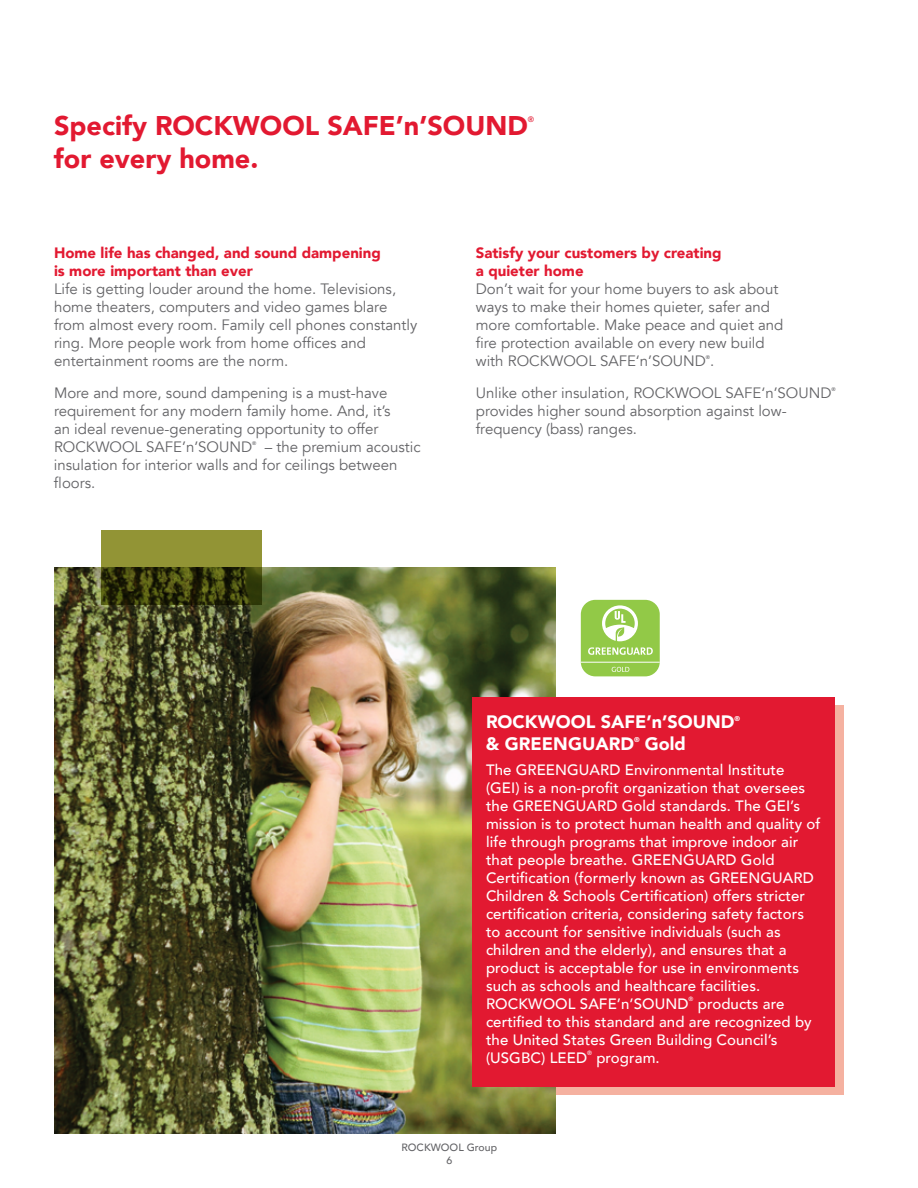
<style>
.page{position:relative;width:918px;height:1188px;background:#fff}
.page>*{position:absolute;margin:0;border:0;box-sizing:border-box;transform-origin:0 0}
.t1{font:900 27px "Avenir";color:#e21931}
.t2{font:900 18px "Avenir";color:#fff}
.t3{font:15px/18px "Avenir";color:#636366}
.t4{font:500 15px/18px "Avenir";letter-spacing:.005em;color:#fff}
.t5{font:900 15px/18px "Avenir";color:#e21931}
.t6{font:500 10.5px/12.6px "Avenir";color:#636366;text-align:center}
.t7{font:500 7.8px "Avenir";color:#e21931}
.t8{font:900 7.05px "Avenir";color:#fff}
.t9{font:500 6.15px "Avenir";color:#fff}
.t10{font:500 5.25px "Avenir";color:#636366}
</style>
<div class="page">
<div style="left:481px;top:706px;width:363px;height:389px;background:#f5b1a0"></div>
<img style="left:54px;top:567px;width:501px;height:567px">
<div style="left:581px;top:600px;width:79px;height:76px;background:#92c947;border-radius:14px"></div>
<hr style="left:581px;top:662px;width:79px;height:1px;background:#fff">
<svg style="left:612px;top:667px;width:17px;height:5px"></svg>
<svg style="left:588px;top:605px;width:65px;height:50px"></svg>
<div style="left:472px;top:697px;width:363px;height:389px;background:#e21931"></div>
<svg style="left:102px;top:530px;width:160px;height:74px;background:#636620"></svg>
<h1 class="t1" style="left:54px;top:102px;width:475px">Specify ROCKWOOL SAFE’n’SOUND</h1>
<p class="t7" style="left:528px;top:112px;width:8px">®</p>
<h1 class="t1" style="left:54px;top:135px;width:206px">for every home.</h1>
<p class="t5" style="left:54px;top:243px;width:328px">Home life has changed, and sound dampening is more important than ever</p>
<p class="t3" style="left:54px;top:280px;width:365px">Life is getting louder around the home. Televisions, home theaters, computers and video games blare from almost every room. Family cell phones constantly ring. More people work from home offices and entertainment rooms are the norm.</p>
<p class="t3" style="left:54px;top:384px;width:338px">More and more, sound dampening is a must-have requirement for any modern family home. And, it’s an ideal revenue-generating opportunity to offer ROCKWOOL SAFE’n’SOUND</p>
<p class="t3" style="left:54px;top:438px;width:368px;text-indent:211px">– the premium acoustic insulation for interior walls and for ceilings between floors.</p>
<p class="t10" style="left:252px;top:438px;width:6px">®</p>
<p class="t5" style="left:476px;top:243px;width:247px">Satisfy your customers by creating a quieter home</p>
<p class="t3" style="left:476px;top:280px;width:309px">Don’t wait for your home buyers to ask about ways to make their homes quieter, safer and more comfortable. Make peace and quiet and fire protection available on every new build with ROCKWOOL SAFE‘n’SOUND .</p>
<p class="t10" style="left:706px;top:353px;width:6px">®</p>
<p class="t3" style="left:476px;top:384px;width:357px">Unlike other insulation, ROCKWOOL SAFE‘n’SOUND</p>
<p class="t10" style="left:832px;top:384px;width:6px">®</p>
<p class="t3" style="left:476px;top:402px;width:312px">provides higher sound absorption against low&shy;frequency (bass) ranges.</p>
<p class="t2" style="left:486px;top:707px;width:250px">ROCKWOOL SAFE’n’SOUND</p>
<p class="t8" style="left:735px;top:712px;width:7px">®</p>
<p class="t2" style="left:486px;top:728px;width:150px">&amp; GREENGUARD</p>
<p class="t8" style="left:634px;top:734px;width:7px">®</p>
<p class="t2" style="left:645px;top:728px;width:43px">Gold</p>
<p class="t4" style="left:486px;top:760px;width:336px">The GREENGUARD Environmental Institute (GEI) is a non-profit organization that oversees the GREENGUARD Gold standards. The GEI’s mission is to protect human health and quality of life through programs that improve indoor air that people breathe. GREENGUARD Gold Certification (formerly known as GREENGUARD Children &amp; Schools Certification) offers stricter certification criteria, considering safety factors to account for sensitive individuals (such as children and the elderly), and ensures that a product is acceptable for use in environments such as schools and healthcare facilities.<br>ROCKWOOL SAFE’n’SOUND</p>
<p class="t9" style="left:689px;top:994px;width:6px">®</p>
<p class="t4" style="left:486px;top:994px;width:327px;text-indent:212px">products are certified to this standard and are recognized by the United States Green Building Council’s (USGBC) LEED</p>
<p class="t9" style="left:587px;top:1048px;width:6px">®</p>
<p class="t4" style="left:596px;top:1048px;width:65px">program.</p>
<p class="t6" style="left:401px;top:1141px;width:97px">ROCKWOOL Group<br>6</p>
</div>
